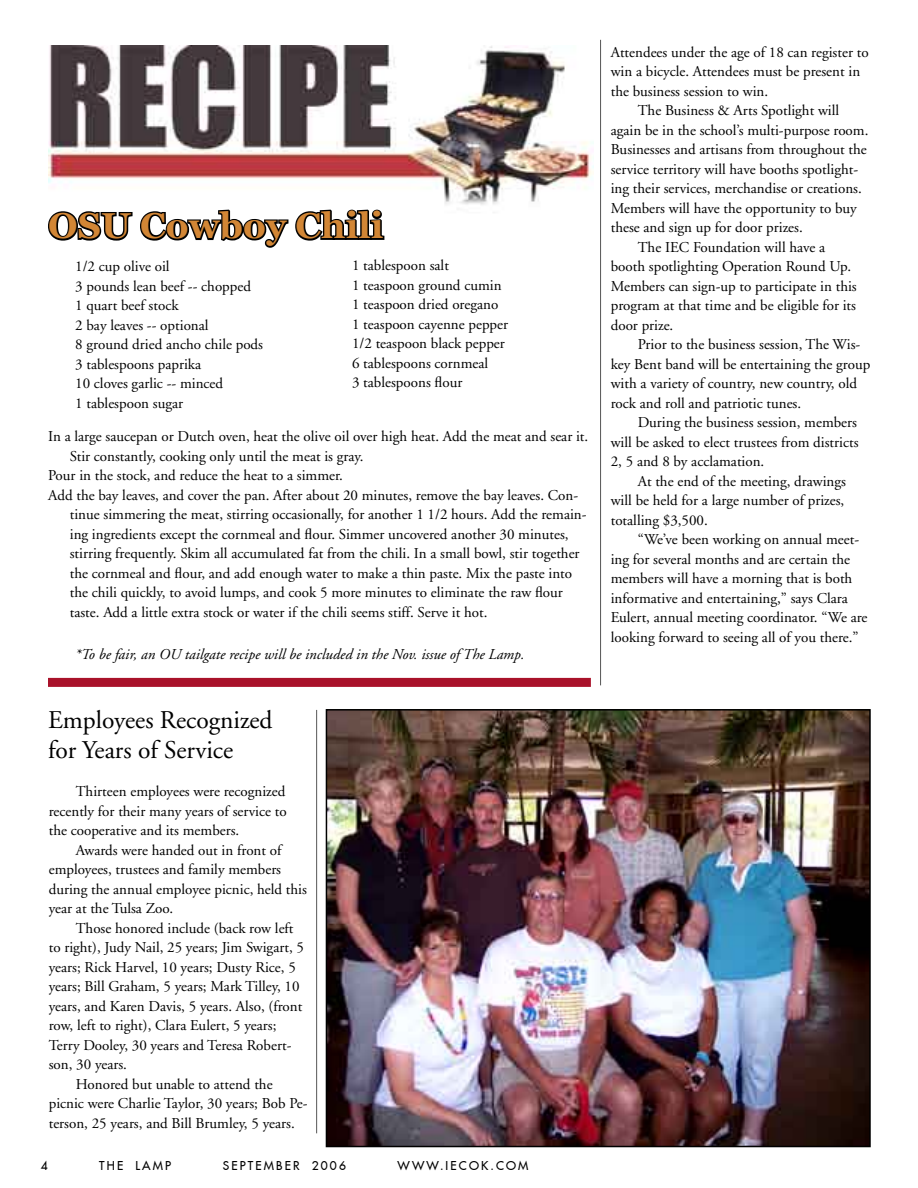
<style>
.page{position:relative;width:918px;height:1188px;background:#fff}
.page>*{position:absolute;margin:0;border:0;box-sizing:border-box;transform-origin:0 0}
.t1{font:700 36px "Georgia";color:#d28635}
.t2{font:25.5px/30px "Adobe Garamond";color:#000}
.t3{font:15px/19.5px "Adobe Garamond";color:#000}
.t4{font:italic 15px "Adobe Garamond";color:#000}
.t5{font:12px "Fujiyama 2 Plain";letter-spacing:.18em;color:#000}
</style>
<div class="page">
<img style="left:329px;top:712px;width:539px;height:432px">
<div style="left:326px;top:709px;width:545px;height:438px;border:2px solid #000"></div>
<img style="left:48px;top:45px;width:546px;height:160px">
<svg style="left:48px;top:209px;width:337px;height:39px"></svg>
<div style="left:48px;top:678px;width:543px;height:9px;background:#a9122a"></div>
<hr style="left:600px;top:40px;width:1px;height:645px;background:#565656">
<hr style="left:316px;top:710px;width:1px;height:423px;background:#565656">
<h1 class="t1" style="left:48px;top:206px;width:337px">OSU Cowboy Chili</h1>
<p class="t3" style="left:352px;top:256px;width:158px">1 tablespoon salt<br>1 teaspoon ground cumin<br>1 teaspoon dried oregano<br>1 teaspoon cayenne pepper<br>1/2 teaspoon black pepper<br>6 tablespoons cornmeal<br>3 tablespoons flour</p>
<p class="t3" style="left:75px;top:257px;width:189px">1/2 cup olive oil<br>3 pounds lean beef -- chopped<br>1 quart beef stock<br>2 bay leaves -- optional<br>8 ground dried ancho chile pods<br>3 tablespoons paprika<br>10 cloves garlic -- minced<br>1 tablespoon sugar</p>
<p class="t3" style="left:48px;top:427px;width:542px">In a large saucepan or Dutch oven, heat the olive oil over high heat. Add the meat and sear it.</p>
<p class="t3" style="left:70px;top:446px;width:295px">Stir constantly, cooking only until the meat is gray.</p>
<p class="t3" style="left:48px;top:466px;width:296px">Pour in the stock, and reduce the heat to a simmer.</p>
<p class="t3" style="left:48px;top:485px;width:532px">Add the bay leaves, and cover the pan. After about 20 minutes, remove the bay leaves. Con-</p>
<p class="t3" style="left:70px;top:505px;width:518px">tinue simmering the meat, stirring occasionally, for another 1 1/2 hours. Add the remain-</p>
<p class="t3" style="left:70px;top:524px;width:500px">ing ingredients except the cornmeal and flour. Simmer uncovered another 30 minutes,</p>
<p class="t3" style="left:70px;top:544px;width:511px">stirring frequently. Skim all accumulated fat from the chili. In a small bowl, stir together</p>
<p class="t3" style="left:70px;top:563px;width:504px">the cornmeal and flour, and add enough water to make a thin paste. Mix the paste into</p>
<p class="t3" style="left:70px;top:583px;width:495px">the chili quickly, to avoid lumps, and cook 5 more minutes to eliminate the raw flour</p>
<p class="t3" style="left:70px;top:602px;width:419px">taste. Add a little extra stock or water if the chili seems stiff. Serve it hot.</p>
<p class="t4" style="left:75px;top:646px;width:451px">*To be fair, an OU tailgate recipe will be included in the Nov. issue of The Lamp.</p>
<h2 class="t2" style="left:48px;top:706px;width:226px">Employees Recognized for Years of Service</h2>
<p class="t3" style="left:49px;top:782px;width:239px;text-align:justify;text-indent:27px">Thirteen employees were recognized recently for their many years of service to the cooperative and its members.</p>
<p class="t3" style="left:49px;top:841px;width:260px;text-indent:27px">Awards were handed out in front of employees, trustees and family members during the annual employee picnic, held this year at the Tulsa Zoo.</p>
<p class="t3" style="left:76px;top:919px;width:219px">Those honored include (back row left</p>
<p class="t3" style="left:49px;top:938px;width:257px">to right), Judy Nail, 25 years; Jim Swigart, 5</p>
<p class="t3" style="left:49px;top:958px;width:249px">years; Rick Harvel, 10 years; Dusty Rice, 5</p>
<p class="t3" style="left:49px;top:977px;width:252px">years; Bill Graham, 5 years; Mark Tilley, 10</p>
<p class="t3" style="left:49px;top:997px;width:255px">years, and Karen Davis, 5 years. Also, (front</p>
<p class="t3" style="left:49px;top:1016px;width:229px">row, left to right), Clara Eulert, 5 years;</p>
<p class="t3" style="left:49px;top:1036px;width:244px">Terry Dooley, 30 years and Teresa Robert-</p>
<p class="t3" style="left:49px;top:1055px;width:80px">son, 30 years.</p>
<p class="t3" style="left:76px;top:1075px;width:198px">Honored but unable to attend the</p>
<p class="t3" style="left:49px;top:1094px;width:260px">picnic were Charlie Taylor, 30 years; Bob Pe-</p>
<p class="t3" style="left:49px;top:1114px;width:248px">terson, 25 years, and Bill Brumley, 5 years.</p>
<p class="t5" style="left:41px;top:1158px;width:8px">4</p>
<p class="t5" style="left:99px;top:1158px;width:73px">THE LAMP</p>
<p class="t5" style="left:223px;top:1158px;width:125px">SEPTEMBER 2006</p>
<p class="t5" style="left:398px;top:1158px;width:132px">WWW.IECOK.COM</p>
<p class="t3" style="left:611px;top:43px;width:259px">Attendees under the age of 18 can register to</p>
<p class="t3" style="left:611px;top:62px;width:251px">win a bicycle. Attendees must be present in</p>
<p class="t3" style="left:611px;top:82px;width:159px">the business session to win.</p>
<p class="t3" style="left:638px;top:101px;width:203px">The Business &amp; Arts Spotlight will</p>
<p class="t3" style="left:611px;top:121px;width:259px">again be in the school’s multi-purpose room.</p>
<p class="t3" style="left:611px;top:140px;width:257px">Businesses and artisans from throughout the</p>
<p class="t3" style="left:611px;top:160px;width:249px">service territory will have booths spotlight-</p>
<p class="t3" style="left:611px;top:179px;width:253px">ing their services, merchandise or creations.</p>
<p class="t3" style="left:611px;top:199px;width:248px">Members will have the opportunity to buy</p>
<p class="t3" style="left:611px;top:218px;width:194px">these and sign up for door prizes.</p>
<p class="t3" style="left:638px;top:238px;width:189px">The IEC Foundation will have a</p>
<p class="t3" style="left:611px;top:257px;width:242px">booth spotlighting Operation Round Up.</p>
<p class="t3" style="left:611px;top:277px;width:248px">Members can sign-up to participate in this</p>
<p class="t3" style="left:611px;top:296px;width:247px">program at that time and be eligible for its</p>
<p class="t3" style="left:611px;top:316px;width:64px">door prize.</p>
<p class="t3" style="left:638px;top:335px;width:224px">Prior to the business session, The Wis-</p>
<p class="t3" style="left:611px;top:355px;width:261px">key Bent band will be entertaining the group</p>
<p class="t3" style="left:611px;top:374px;width:248px">with a variety of country, new country, old</p>
<p class="t3" style="left:611px;top:394px;width:192px">rock and roll and patriotic tunes.</p>
<p class="t3" style="left:638px;top:413px;width:221px">During the business session, members</p>
<p class="t3" style="left:611px;top:433px;width:249px">will be asked to elect trustees from districts</p>
<p class="t3" style="left:611px;top:452px;width:155px">2, 5 and 8 by acclamation.</p>
<p class="t3" style="left:638px;top:472px;width:210px">At the end of the meeting, drawings</p>
<p class="t3" style="left:611px;top:491px;width:235px">will be held for a large number of prizes,</p>
<p class="t3" style="left:611px;top:511px;width:99px">totalling $3,500.</p>
<p class="t3" style="left:638px;top:530px;width:223px">“We’ve been working on annual meet-</p>
<p class="t3" style="left:611px;top:550px;width:241px">ing for several months and are certain the</p>
<p class="t3" style="left:611px;top:569px;width:243px">members will have a morning that is both</p>
<p class="t3" style="left:611px;top:589px;width:239px">informative and entertaining,” says Clara</p>
<p class="t3" style="left:611px;top:608px;width:258px">Eulert, annual meeting coordinator. “We are</p>
<p class="t3" style="left:611px;top:628px;width:249px">looking forward to seeing all of you there.”</p>
</div>
